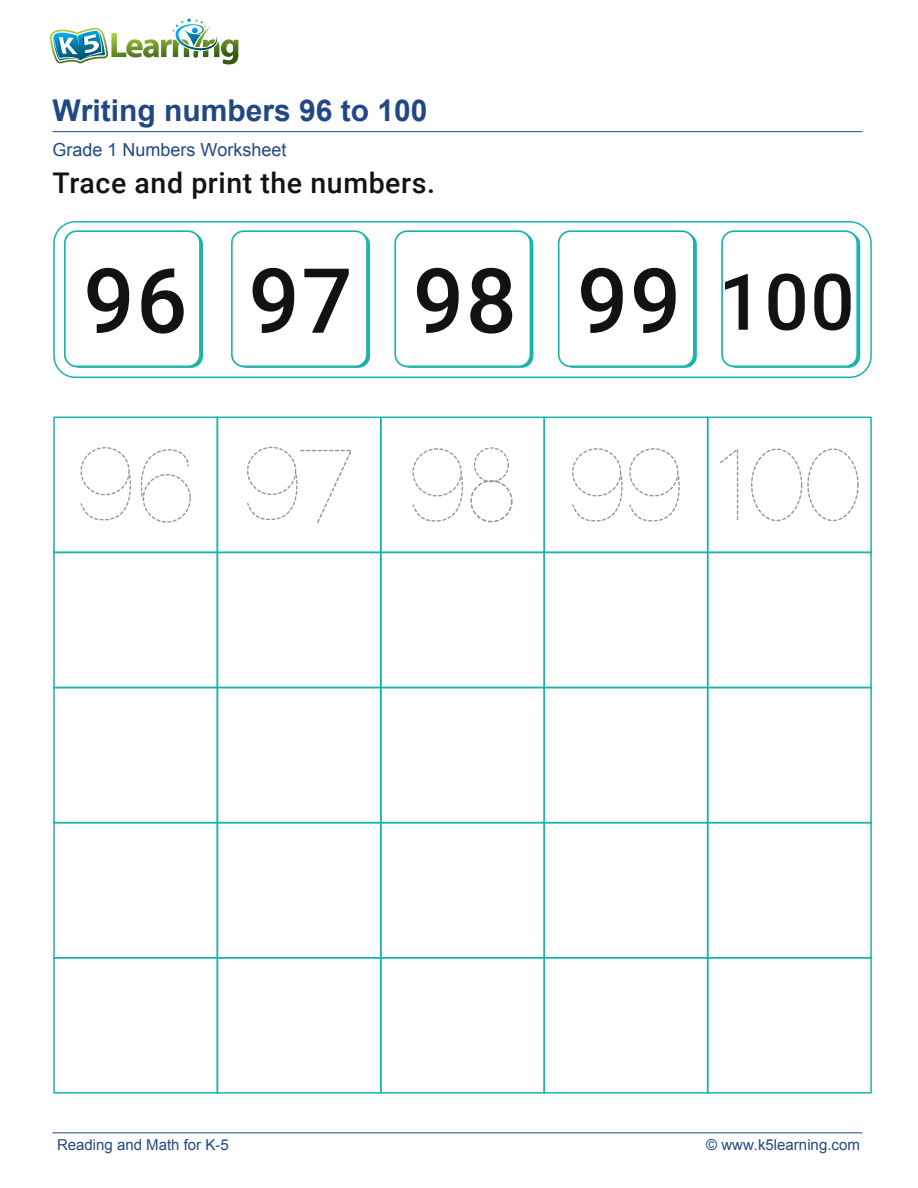
<style>
.page{position:relative;width:918px;height:1188px;background:#fff}
.page>*{position:absolute;margin:0;border:0;box-sizing:border-box;transform-origin:0 0}
.t1{font:500 90px "Roboto";letter-spacing:.02em;color:#111213}
.t2{font:700 30px "Arial";color:#214884}
.t3{font:500 28.5px "Roboto";letter-spacing:.02em;color:#111213}
.t4{font:18px "Arial";color:#214884}
.t5{font:15px "Arial";color:#214884}
.s1{font-size:78px}
</style>
<div class="page">
<div style="left:53px;top:221px;width:819px;height:157px;border:2px solid #19b4aa;border-radius:21px"></div>
<div style="left:53px;top:417px;width:165px;height:136px;border:2px solid #19b4aa"></div>
<div style="left:217px;top:417px;width:165px;height:136px;border:2px solid #19b4aa"></div>
<div style="left:380px;top:417px;width:165px;height:136px;border:2px solid #19b4aa"></div>
<div style="left:543px;top:417px;width:165px;height:136px;border:2px solid #19b4aa"></div>
<div style="left:707px;top:417px;width:165px;height:136px;border:2px solid #19b4aa"></div>
<div style="left:53px;top:552px;width:165px;height:136px;border:2px solid #19b4aa"></div>
<div style="left:217px;top:552px;width:165px;height:136px;border:2px solid #19b4aa"></div>
<div style="left:380px;top:552px;width:165px;height:136px;border:2px solid #19b4aa"></div>
<div style="left:543px;top:552px;width:165px;height:136px;border:2px solid #19b4aa"></div>
<div style="left:707px;top:552px;width:165px;height:136px;border:2px solid #19b4aa"></div>
<div style="left:53px;top:687px;width:165px;height:136px;border:2px solid #19b4aa"></div>
<div style="left:217px;top:687px;width:165px;height:136px;border:2px solid #19b4aa"></div>
<div style="left:380px;top:687px;width:165px;height:136px;border:2px solid #19b4aa"></div>
<div style="left:543px;top:687px;width:165px;height:136px;border:2px solid #19b4aa"></div>
<div style="left:707px;top:687px;width:165px;height:136px;border:2px solid #19b4aa"></div>
<div style="left:53px;top:822px;width:165px;height:137px;border:2px solid #19b4aa"></div>
<div style="left:217px;top:822px;width:165px;height:137px;border:2px solid #19b4aa"></div>
<div style="left:380px;top:822px;width:165px;height:137px;border:2px solid #19b4aa"></div>
<div style="left:543px;top:822px;width:165px;height:137px;border:2px solid #19b4aa"></div>
<div style="left:707px;top:822px;width:165px;height:137px;border:2px solid #19b4aa"></div>
<div style="left:53px;top:957px;width:165px;height:137px;border:2px solid #19b4aa"></div>
<div style="left:217px;top:957px;width:165px;height:137px;border:2px solid #19b4aa"></div>
<div style="left:380px;top:957px;width:165px;height:137px;border:2px solid #19b4aa"></div>
<div style="left:543px;top:957px;width:165px;height:137px;border:2px solid #19b4aa"></div>
<div style="left:707px;top:957px;width:165px;height:137px;border:2px solid #19b4aa"></div>
<div style="left:68px;top:233px;width:135px;height:135px;background:#19b4aa;border-radius:12px"></div>
<div style="left:65px;top:231px;width:135px;height:135px;background:#fff;border-radius:12px"></div>
<div style="left:64px;top:230px;width:137px;height:137px;border:2px solid #19b4aa;border-radius:12px"></div>
<div style="left:235px;top:233px;width:135px;height:135px;background:#19b4aa;border-radius:12px"></div>
<div style="left:232px;top:231px;width:135px;height:135px;background:#fff;border-radius:12px"></div>
<div style="left:231px;top:230px;width:137px;height:137px;border:2px solid #19b4aa;border-radius:12px"></div>
<div style="left:398px;top:233px;width:135px;height:135px;background:#19b4aa;border-radius:12px"></div>
<div style="left:395px;top:231px;width:135px;height:135px;background:#fff;border-radius:12px"></div>
<div style="left:394px;top:230px;width:137px;height:137px;border:2px solid #19b4aa;border-radius:12px"></div>
<div style="left:562px;top:233px;width:135px;height:135px;background:#19b4aa;border-radius:12px"></div>
<div style="left:559px;top:231px;width:135px;height:135px;background:#fff;border-radius:12px"></div>
<div style="left:558px;top:230px;width:137px;height:137px;border:2px solid #19b4aa;border-radius:12px"></div>
<div style="left:725px;top:233px;width:135px;height:135px;background:#19b4aa;border-radius:12px"></div>
<div style="left:722px;top:231px;width:135px;height:135px;background:#fff;border-radius:12px"></div>
<div style="left:721px;top:230px;width:137px;height:137px;border:2px solid #19b4aa;border-radius:12px"></div>
<svg style="left:141px;top:449px;width:50px;height:74px"></svg>
<svg style="left:80px;top:447px;width:51px;height:73px"></svg>
<svg style="left:247px;top:447px;width:104px;height:76px"></svg>
<svg style="left:470px;top:447px;width:43px;height:75px"></svg>
<svg style="left:412px;top:448px;width:51px;height:74px"></svg>
<svg style="left:629px;top:448px;width:51px;height:74px"></svg>
<svg style="left:572px;top:448px;width:51px;height:74px"></svg>
<svg style="left:751px;top:449px;width:108px;height:72px"></svg>
<svg style="left:720px;top:450px;width:18px;height:70px"></svg>
<img style="left:50px;top:18px;width:188px;height:46px">
<hr style="left:52px;top:131px;width:810px;height:1px;background:#214884">
<hr style="left:52px;top:1132px;width:810px;height:1px;background:#214884">
<h2 class="t2" style="left:52px;top:91px;width:377px">Writing numbers 96 to 100</h2>
<p class="t4" style="left:52px;top:137px;width:236px">Grade 1 Numbers Worksheet</p>
<h3 class="t3" style="left:53px;top:163px;width:384px">Trace and print the numbers.</h3>
<h1 class="t1" style="left:83px;top:238px;width:773px">96 97 98 99 <span class="s1">100</span></h1>
<p class="t5" style="left:57px;top:1135px;width:173px">Reading and Math for K-5</p>
<p class="t5" style="left:706px;top:1135px;width:155px">© www.k5learning.com</p>
</div>
